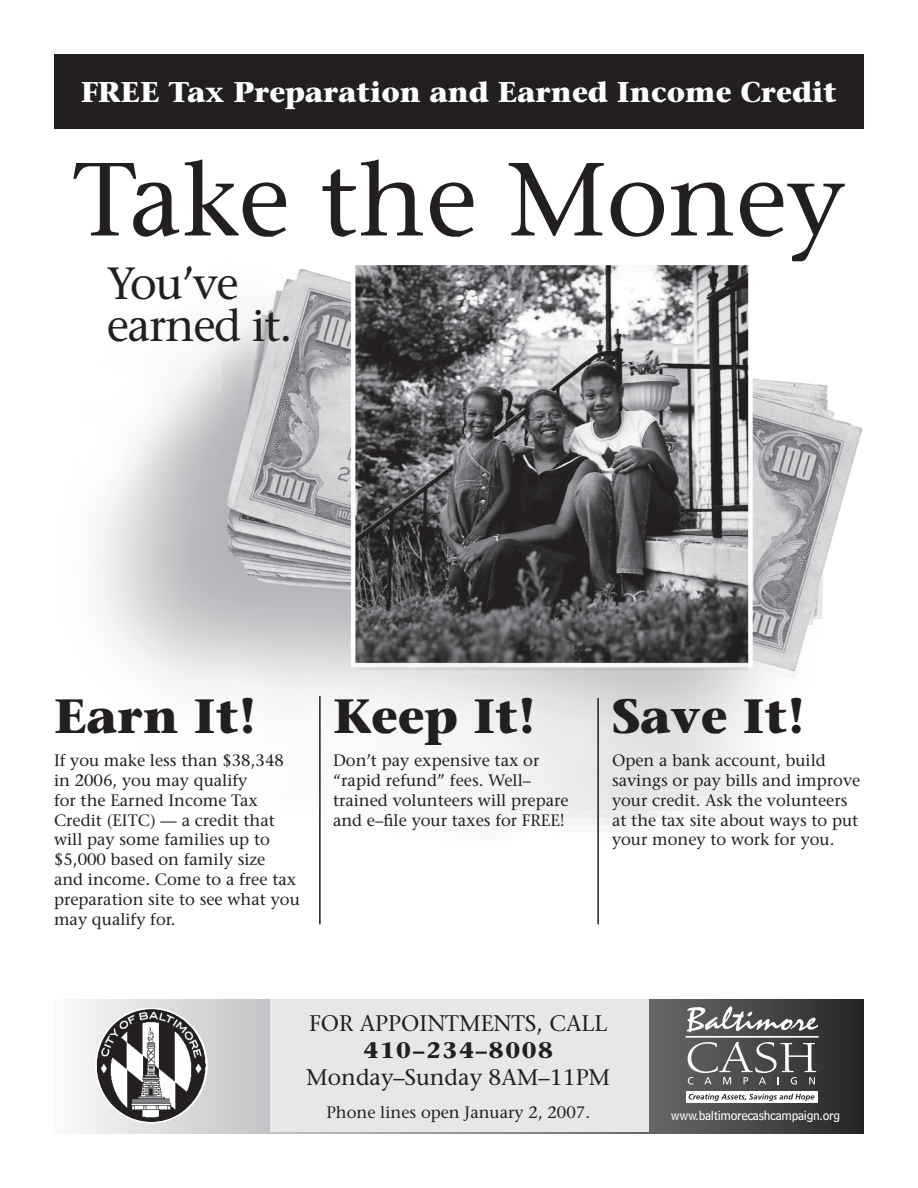
<style>
.page{position:relative;width:918px;height:1188px;background:#fff}
.page>*{position:absolute;margin:0;border:0;box-sizing:border-box;transform-origin:0 0}
.t1{font:103.5px "Stone Serif";color:#231f20}
.t2{font:700 48px "Stone Serif";color:#231f20}
.t3{font:45px/42px "Stone Serif";letter-spacing:-.03em;color:#231f20}
.t4{font:700 28.5px "Stone Serif";color:#fff}
.t5{font:22.5px "Stone Serif";color:#231f20}
.t6{font:700 22.5px "Stone Serif";letter-spacing:.1em;color:#231f20}
.t7{font:16.5px/19.8px "Stone Serif";color:#231f20}
.t8{font:13.5px "Bell Centennial Sub Caption";letter-spacing:-.025em;color:#fff}
</style>
<div class="page">
<img style="left:97px;top:265px;width:766px;height:567px">
<div style="left:54px;top:54px;width:810px;height:74px;background:#231f20"></div>
<hr style="left:319px;top:696px;width:2px;height:228px;background:#231f20">
<hr style="left:597px;top:698px;width:2px;height:226px;background:#231f20">
<svg style="left:77px;top:999px;width:787px;height:135px;background:#8a8a8c"></svg>
<img style="left:96px;top:1008px;width:111px;height:115px;border-radius:50%">
<div style="left:95px;top:1008px;width:113px;height:116px;border:2px solid #fff;border-radius:50%"></div>
<div style="left:270px;top:999px;width:378px;height:133px;background:#e6e7e9"></div>
<hr style="left:686px;top:1036px;width:132px;height:2px;background:#fff">
<svg style="left:687px;top:1006px;width:131px;height:26px"></svg>
<svg style="left:688px;top:1042px;width:128px;height:43px;background:#68696a"></svg>
<div style="left:686px;top:1091px;width:131px;height:12px;background:#fff"></div>
<svg style="left:689px;top:1094px;width:125px;height:7px"></svg>
<h3 class="t4" style="left:81px;top:82px;width:758px">FREE Tax Preparation and Earned Income Credit</h3>
<h1 class="t1" style="left:73px;top:159px;width:773px">Take the Money</h1>
<h3 class="t3" style="left:107px;top:267px;width:187px">You’ve earned it.</h3>
<h2 class="t2" style="left:54px;top:698px;width:204px">Earn It!</h2>
<p class="t7" style="left:54px;top:752px;width:247px">If you make less than $38,348 in 2006, you may qualify<br>for the Earned Income Tax<br>Credit (EITC) — a credit that will pay some families up to $5,000 based on family size<br>and income. Come to a free tax preparation site to see what you may qualify for.</p>
<h2 class="t2" style="left:333px;top:698px;width:204px">Keep It!</h2>
<p class="t7" style="left:333px;top:752px;width:237px">Don’t pay expensive tax or “rapid refund” fees. Well– trained volunteers will prepare and e–file your taxes for FREE!</p>
<h2 class="t2" style="left:612px;top:698px;width:195px">Save It!</h2>
<p class="t7" style="left:612px;top:752px;width:250px">Open a bank account, build savings or pay bills and improve your credit. Ask the volunteers at the tax site about ways to put your money to work for you.</p>
<h3 class="t5" style="left:309px;top:1015px;width:300px">FOR APPOINTMENTS, CALL</h3>
<h3 class="t6" style="left:364px;top:1042px;width:190px">410–234–8008</h3>
<h3 class="t5" style="left:306px;top:1069px;width:306px">Monday–Sunday 8AM–11PM</h3>
<p class="t7" style="left:326px;top:1105px;width:265px">Phone lines open January 2, 2007.</p>
<p class="t8" style="left:671px;top:1111px;width:171px">www.baltimorecashcampaign.org</p>
</div>
